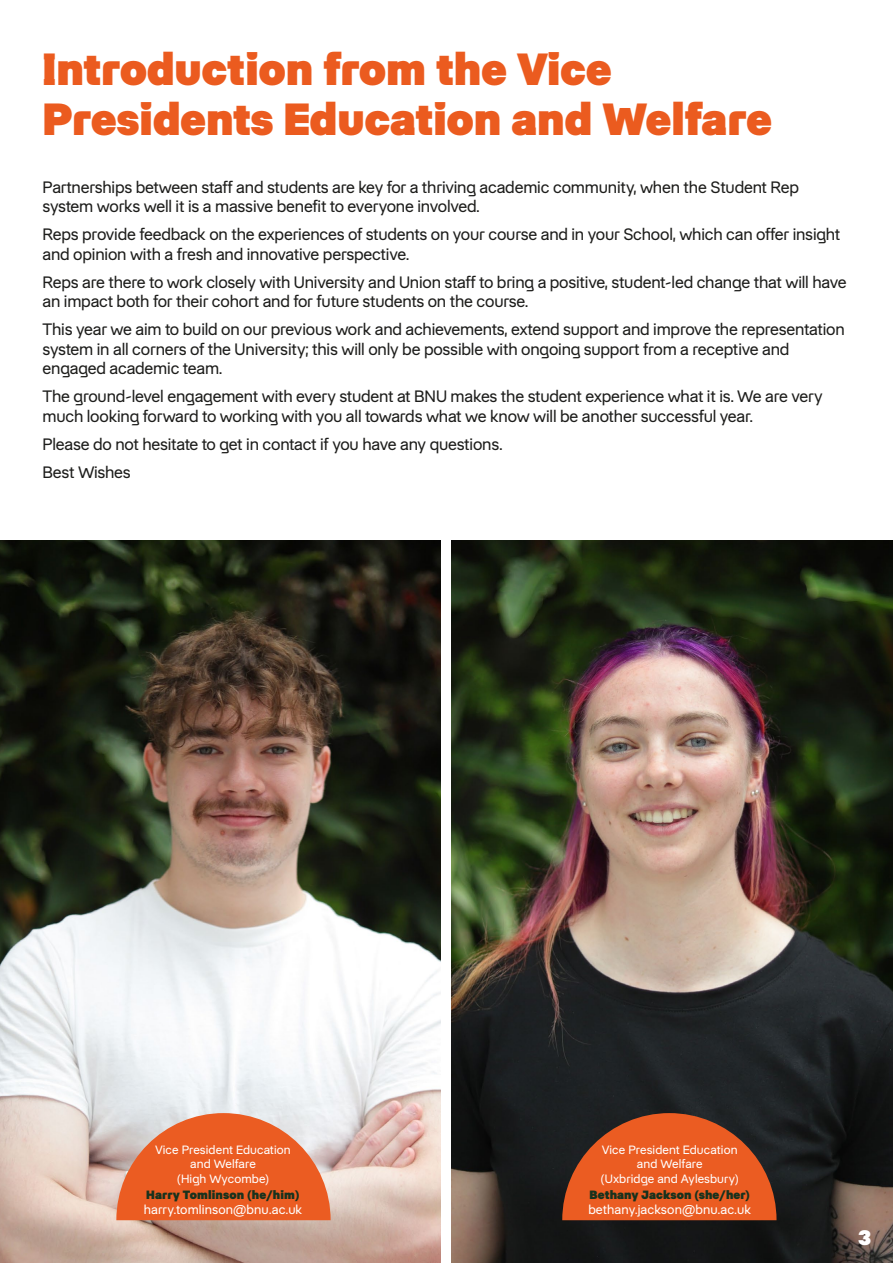
<style>
.page{position:relative;width:893px;height:1263px;background:#fff}
.page>*{position:absolute;margin:0;border:0;box-sizing:border-box;transform-origin:0 0}
.t1{font:800 45px/49.5px "Restart Ginger";color:#eb5b1f}
.t2{font:800 21px "Restart Ginger";color:#fff}
.t3{font:16.5px/19.5px "Restart Ginger";letter-spacing:-.01em;color:#1d1d1b}
.t4{font:12.75px "Restart Ginger";letter-spacing:.01em;color:#fff}
.t5{font:12px/14.4px "Restart Ginger";letter-spacing:.01em;color:#fff;text-align:center}
.t6{font:800 12px "Restart Ginger";letter-spacing:.01em;color:#18321d}
</style>
<div class="page">
<img style="left:0;top:540px;width:893px;height:723px">
<div style="left:442px;top:539px;width:9px;height:724px;background:#fff"></div>
<svg style="left:116px;top:1113px;width:215px;height:107px;background:#e77749"></svg>
<svg style="left:562px;top:1113px;width:214px;height:107px;background:#bf4f22"></svg>
<h1 class="t1" style="left:43px;top:40px;width:731px">Introduction from the Vice<br>Presidents Education and Welfare</h1>
<p class="t3" style="left:43px;top:176px;width:758px">Partnerships between staff and students are key for a thriving academic community, when the Student Rep system works well it is a massive benefit to everyone involved.</p>
<p class="t3" style="left:43px;top:223px;width:799px">Reps provide feedback on the experiences of students on your course and in your School, which can offer insight and opinion with a fresh and innovative perspective.</p>
<p class="t3" style="left:43px;top:271px;width:806px">Reps are there to work closely with University and Union staff to bring a positive, student-led change that will have an impact both for their cohort and for future students on the course.</p>
<p class="t3" style="left:43px;top:318px;width:804px">This year we aim to build on our previous work and achievements, extend support and improve the representation system in all corners of the University; this will only be possible with ongoing support from a receptive and engaged academic team.</p>
<p class="t3" style="left:43px;top:385px;width:782px">The ground-level engagement with every student at BNU makes the student experience what it is. We are very much looking forward to working with you all towards what we know will be another successful year.</p>
<p class="t3" style="left:43px;top:428px;width:461px;line-height:28px">Please do not hesitate to get in contact if you have any questions.<br>Best Wishes</p>
<p class="t5" style="left:155px;top:1141px;width:137px">Vice President Education and Welfare<br>(High Wycombe)</p>
<p class="t6" style="left:146px;top:1185px;width:155px">Harry Tomlinson (he/him)</p>
<p class="t4" style="left:144px;top:1200px;width:160px">harry.tomlinson@bnu.ac.uk</p>
<p class="t5" style="left:600px;top:1141px;width:140px">Vice President Education and Welfare<br>(Uxbridge and Aylesbury)</p>
<p class="t6" style="left:589px;top:1185px;width:162px">Bethany Jackson (she/her)</p>
<p class="t4" style="left:588px;top:1200px;width:164px">bethany.jackson@bnu.ac.uk</p>
<p class="t2" style="left:858px;top:1222px;width:15px">3</p>
</div>
